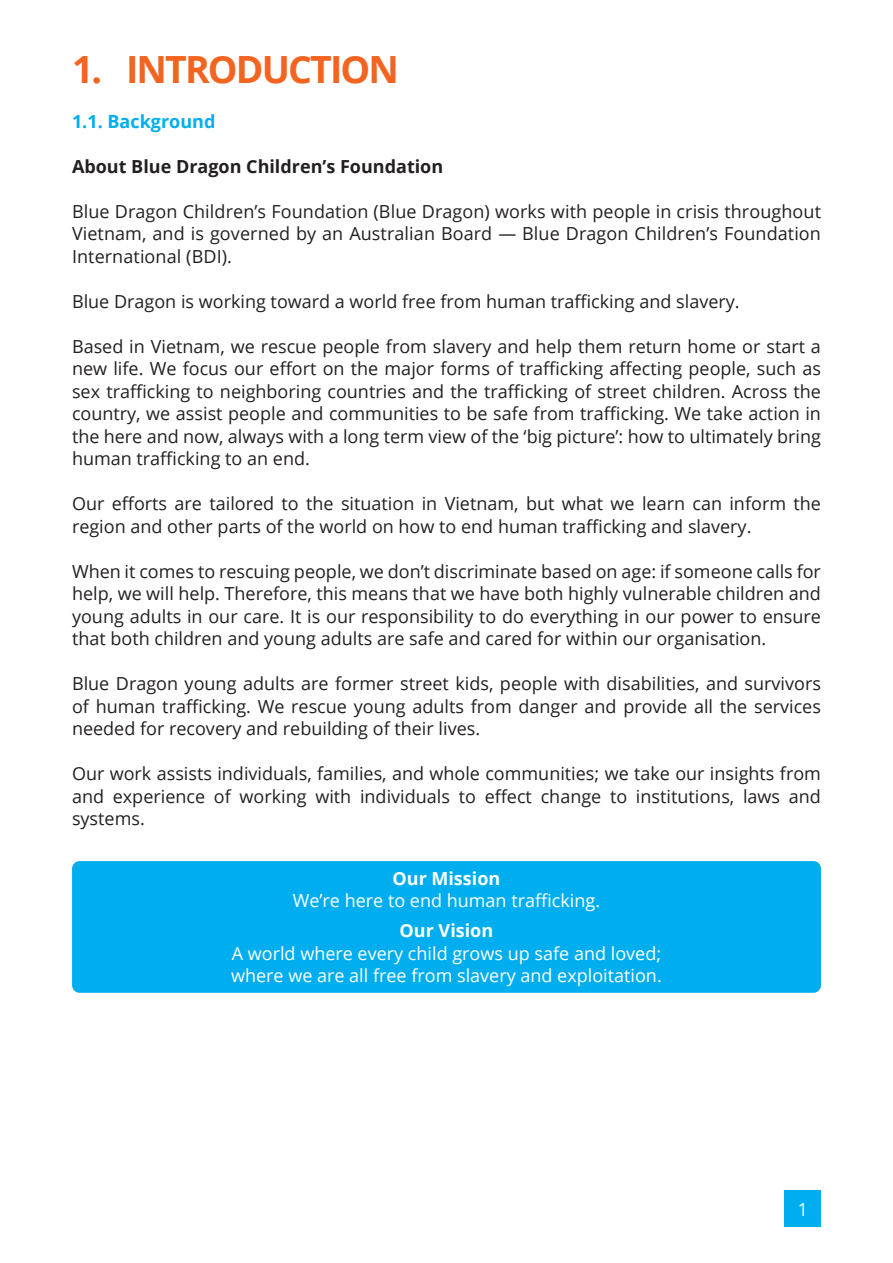
<style>
.page{position:relative;width:893px;height:1263px;background:#fff}
.page>*{position:absolute;margin:0;border:0;box-sizing:border-box;transform-origin:0 0}
.t1{font:700 37.5px "Open Sans";letter-spacing:-.05em;color:#f36421}
.Paragraph{font:18px/22.5px "Open Sans";color:#231f20;text-align:justify}
.Paragraph-2{font:18px "Open Sans";color:#fff}
.Paragraph-3{font:700 18px "Open Sans";color:#231f20}
.Paragraph-4{font:700 18px "Open Sans";color:#fff}
.Sub-Title{font:700 18px "Open Sans";color:#00aeef}
</style>
<div class="page">
<div style="left:785px;top:1191px;width:36px;height:36px;background:#00aeef"></div>
<div style="left:72px;top:861px;width:749px;height:132px;background:#00aeef;border-radius:8px"></div>
<p class="t1" style="left:72px;top:43px;width:329px">1. INTRODUCTION</p>
<p class="Sub-Title" style="left:72px;top:108px;width:145px">1.1. Background</p>
<p class="Paragraph-3" style="left:72px;top:153px;width:373px">About Blue Dragon Children’s Foundation</p>
<p class="Paragraph" style="left:72px;top:199px;width:751px">Blue Dragon Children’s Foundation (Blue Dragon) works with people in crisis throughout Vietnam, and is governed by an Australian Board — Blue Dragon Children’s Foundation International (BDI).</p>
<p class="Paragraph" style="left:72px;top:289px;width:669px">Blue Dragon is working toward a world free from human trafficking and slavery.</p>
<p class="Paragraph" style="left:72px;top:334px;width:750px">Based in Vietnam, we rescue people from slavery and help them return home or start a new life. We focus our effort on the major forms of trafficking affecting people, such as sex trafficking to neighboring countries and the trafficking of street children. Across the country, we assist people and communities to be safe from trafficking. We take action in the here and now, always with a long term view of the ‘big picture’: how to ultimately bring human trafficking to an end.</p>
<p class="Paragraph" style="left:72px;top:492px;width:750px">Our efforts are tailored to the situation in Vietnam, but what we learn can inform the region and other parts of the world on how to end human trafficking and slavery.</p>
<p class="Paragraph" style="left:72px;top:559px;width:750px">When it comes to rescuing people, we don’t discriminate based on age: if someone calls for help, we will help. Therefore, this means that we have both highly vulnerable children and young adults in our care. It is our responsibility to do everything in our power to ensure that both children and young adults are safe and cared for within our organisation.</p>
<p class="Paragraph" style="left:72px;top:672px;width:750px">Blue Dragon young adults are former street kids, people with disabilities, and survivors of human trafficking. We rescue young adults from danger and provide all the services needed for recovery and rebuilding of their lives.</p>
<p class="Paragraph" style="left:72px;top:762px;width:750px">Our work assists individuals, families, and whole communities; we take our insights from and experience of working with individuals to effect change to institutions, laws and systems.</p>
<p class="Paragraph-4" style="left:392px;top:865px;width:109px">Our Mission</p>
<p class="Paragraph-2" style="left:293px;top:888px;width:309px">We’re here to end human trafficking.</p>
<p class="Paragraph-4" style="left:400px;top:918px;width:95px">Our Vision</p>
<p class="Paragraph-2" style="left:232px;top:941px;width:431px">A world where every child grows up safe and loved;</p>
<p class="Paragraph-2" style="left:231px;top:963px;width:432px">where we are all free from slavery and exploitation.</p>
<p class="Paragraph-2" style="left:798px;top:1197px;width:12px">1</p>
</div>
